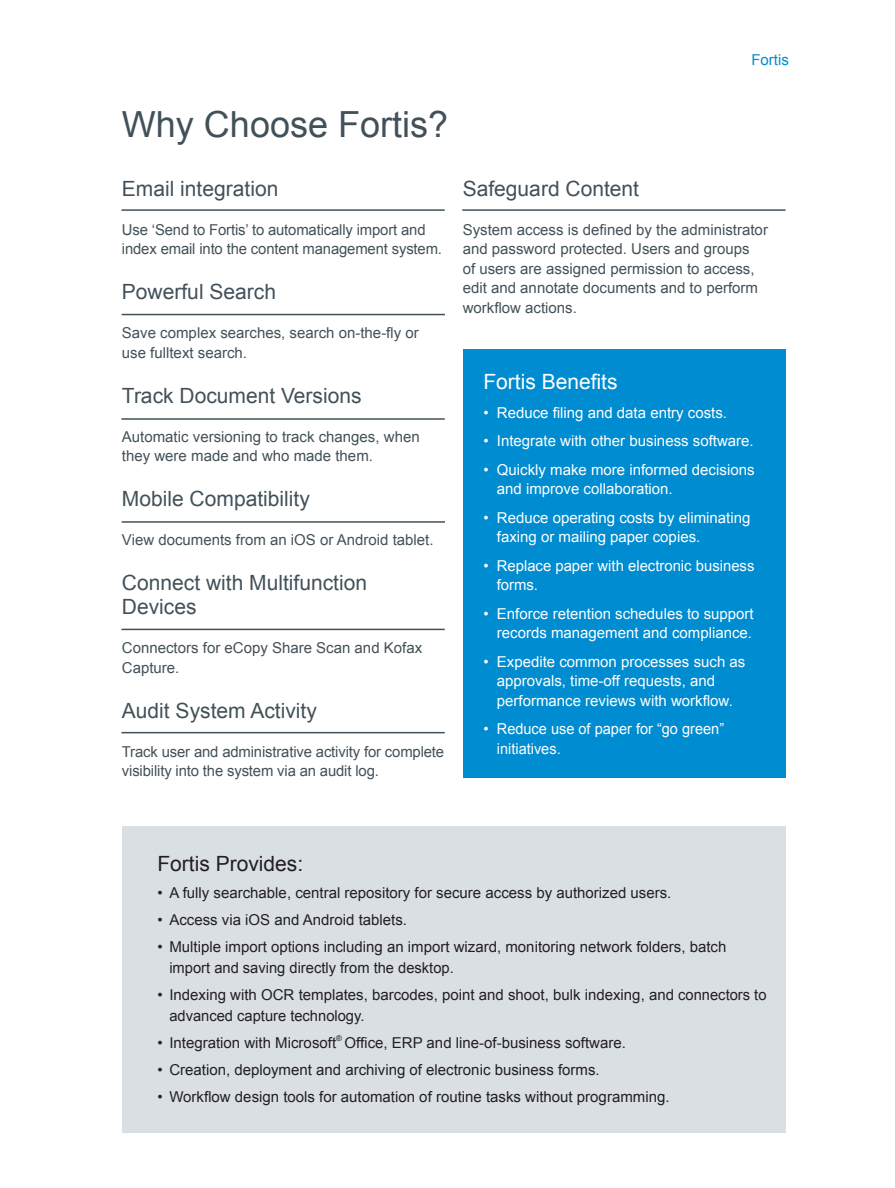
<style>
.page{position:relative;width:895px;height:1188px;background:#fff}
.page>*{position:absolute;margin:0;border:0;box-sizing:border-box;transform-origin:0 0}
.t1{font:36px "Arial";color:#425159}
.t2{font:21px/24px "Arial";color:#425159}
.t3{font:21px "Arial";color:#231f20}
.t4{font:21px "Arial";color:#fff}
.t5{font:15px/19.5px "Arial";color:#425159}
.t6{font:15px/21px "Arial";color:#231f20}
.t7{font:15px/19.5px "Arial";color:#fff}
.t8{font:15px "Arial";color:#008cd0}
.t9{font:7.8px "Arial";color:#231f20}
</style>
<div class="page">
<div style="left:122px;top:826px;width:663px;height:307px;background:#dadfe4"></div>
<div style="left:463px;top:350px;width:322px;height:428px;background:#008cd0"></div>
<hr style="left:121px;top:209px;width:324px;height:2px;background:#425159">
<hr style="left:462px;top:209px;width:323px;height:2px;background:#425159">
<hr style="left:122px;top:314px;width:323px;height:1px;background:#425159">
<hr style="left:121px;top:418px;width:324px;height:2px;background:#425159">
<hr style="left:122px;top:521px;width:323px;height:2px;background:#425159">
<hr style="left:121px;top:629px;width:324px;height:1px;background:#425159">
<hr style="left:121px;top:732px;width:324px;height:1px;background:#425159">
<p class="t8" style="left:751px;top:50px;width:39px">Fortis</p>
<h1 class="t1" style="left:122px;top:101px;width:328px">Why Choose Fortis?</h1>
<h2 class="t2" style="left:122px;top:177px;width:158px">Email integration</h2>
<p class="t5" style="left:122px;top:220px;width:322px">Use ‘Send to Fortis’ to automatically import and index email into the content management system.</p>
<h2 class="t2" style="left:122px;top:280px;width:156px">Powerful Search</h2>
<p class="t5" style="left:122px;top:323px;width:298px">Save complex searches, search on-the-fly or use fulltext search.</p>
<h2 class="t2" style="left:122px;top:384px;width:241px">Track Document Versions</h2>
<p class="t5" style="left:122px;top:427px;width:299px">Automatic versioning to track changes, when they were made and who made them.</p>
<h2 class="t2" style="left:122px;top:487px;width:189px">Mobile Compatibility</h2>
<p class="t5" style="left:122px;top:530px;width:313px">View documents from an iOS or Android tablet.</p>
<h2 class="t2" style="left:122px;top:571px;width:247px">Connect with Multifunction<br>Devices</h2>
<p class="t5" style="left:122px;top:638px;width:302px">Connectors for eCopy Share Scan and Kofax<br>Capture.</p>
<h2 class="t2" style="left:122px;top:699px;width:196px">Audit System Activity</h2>
<p class="t5" style="left:122px;top:742px;width:324px">Track user and administrative activity for complete visibility into the system via an audit log.</p>
<h2 class="t2" style="left:463px;top:177px;width:178px">Safeguard Content</h2>
<p class="t5" style="left:463px;top:220px;width:307px">System access is defined by the administrator and password protected. Users and groups<br>of users are assigned permission to access, edit and annotate documents and to perform workflow actions.</p>
<h2 class="t4" style="left:483px;top:368px;width:136px">Fortis Benefits</h2>
<p class="t7" style="left:483px;top:403px;width:245px">• Reduce filing and data entry costs.</p>
<p class="t7" style="left:483px;top:431px;width:272px">• Integrate with other business software.</p>
<p class="t7" style="left:497px;top:460px;width:259px;text-indent:-14px">• Quickly make more informed decisions and improve collaboration.</p>
<p class="t7" style="left:497px;top:508px;width:255px;text-indent:-14px">• Reduce operating costs by eliminating faxing or mailing paper copies.</p>
<p class="t7" style="left:497px;top:556px;width:259px;text-indent:-14px">• Replace paper with electronic business forms.</p>
<p class="t7" style="left:483px;top:604px;width:272px;text-align:right">• Enforce retention schedules to support records management and compliance.</p>
<p class="t7" style="left:497px;top:652px;width:250px;text-indent:-14px">• Expedite common processes such as approvals, time-off requests, and performance reviews with workflow.</p>
<p class="t7" style="left:497px;top:719px;width:229px;text-indent:-14px">• Reduce use of paper for “go green” initiatives.</p>
<h2 class="t3" style="left:157px;top:850px;width:147px">Fortis Provides:</h2>
<p class="t6" style="left:157px;top:883px;width:515px">• A fully searchable, central repository for secure access by authorized users.</p>
<p class="t6" style="left:157px;top:910px;width:251px">• Access via iOS and Android tablets.</p>
<p class="t6" style="left:169px;top:937px;width:558px;text-indent:-12px">• Multiple import options including an import wizard, monitoring network folders, batch import and saving directly from the desktop.</p>
<p class="t6" style="left:169px;top:985px;width:598px;text-indent:-12px">• Indexing with OCR templates, barcodes, point and shoot, bulk indexing, and connectors to advanced capture technology.</p>
<p class="t6" style="left:157px;top:1033px;width:180px">• Integration with Microsoft</p>
<p class="t9" style="left:336px;top:1033px;width:7px">®</p>
<p class="t6" style="left:344px;top:1033px;width:283px">Office, ERP and line-of-business software.</p>
<p class="t6" style="left:157px;top:1060px;width:444px">• Creation, deployment and archiving of electronic business forms.</p>
<p class="t6" style="left:157px;top:1087px;width:513px">• Workflow design tools for automation of routine tasks without programming.</p>
</div>
